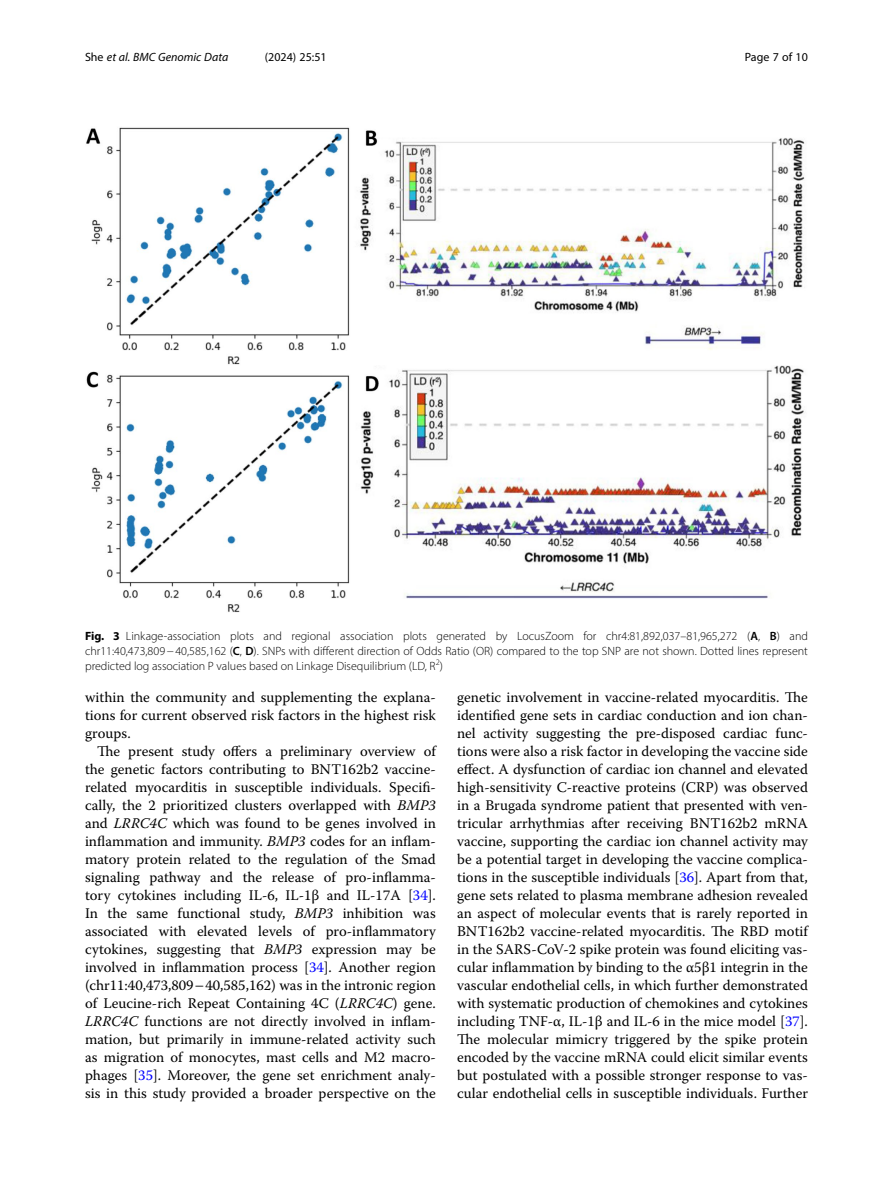
<style>
.page{position:relative;width:893px;height:1191px;background:#fff}
.page>*{position:absolute;margin:0;border:0;box-sizing:border-box;transform-origin:0 0}
.Body_Text_Indent{font:14.7px/18px "Warnock Pro";color:#000;text-align:justify}
.Body_Text{font:14.7px/18px "Warnock Pro";color:#000;text-align:justify}
.Figure_Caption{font:300 12px/15px "Myriad Pro";color:#000;text-align:justify}
.t1{font:italic 12px "Myriad Pro";color:#000}
.t2{font:12px "Myriad Pro";color:#000}
.s1{font-style:normal}
.s2{font-weight:700}
.s3{font-weight:600}
.s4{font-style:italic}
.s5{color:#00f}
</style>
<div class="page">
<img style="left:86px;top:127px;width:719px;height:485px">
<p class="t1" style="left:85px;top:50px;width:145px"><span class="s1">She</span> et al. BMC Genomic Data</p>
<p class="t2" style="left:265px;top:50px;width:63px">(2024) 25:51</p>
<p class="t2" style="left:745px;top:50px;width:65px">Page 7 of 10</p>
<p class="Figure_Caption" style="left:85px;top:628px;width:724px"><span class="s2">Fig. 3</span> Linkage-association plots and regional association plots generated by LocusZoom for chr4:81,892,037–81,965,272 (<span class="s3">A</span>, <span class="s3">B</span>) and chr11:40,473,809−40,585,162 (<span class="s3">C</span>, <span class="s3">D</span>). SNPs with different direction of Odds Ratio (OR) compared to the top SNP are not shown. Dotted lines represent predicted log association P values based on Linkage Disequilibrium (LD, R<sup>2</sup>)</p>
<p class="Body_Text" style="left:85px;top:688px;width:352px">within the community and supplementing the explana&shy;tions for current observed risk factors in the highest risk groups.</p>
<p class="Body_Text_Indent" style="left:85px;top:742px;width:352px;text-indent:12px">The present study offers a preliminary overview of the genetic factors contributing to BNT162b2 vaccine&shy;related myocarditis in susceptible individuals. Specifi&shy;cally, the 2 prioritized clusters overlapped with <span class="s4">BMP3 </span>and <span class="s4">LRRC4C</span> which was found to be genes involved in inflammation and immunity. <span class="s4">BMP3</span> codes for an inflam&shy;matory protein related to the regulation of the Smad signaling pathway and the release of pro-inflamma&shy;tory cytokines including IL-6, IL-1β and IL-17A [<span class="s5">34</span>].<br>In the same functional study, <span class="s4">BMP3</span> inhibition was associated with elevated levels of pro-inflammatory cytokines, suggesting that <span class="s4">BMP3</span> expression may be involved in inflammation process [<span class="s5">34</span>]. Another region (chr11:40,473,809−40,585,162) was in the intronic region of Leucine-rich Repeat Containing 4C (<span class="s4">LRRC4C</span>) gene.<br><span class="s4">LRRC4C</span> functions are not directly involved in inflam&shy;mation, but primarily in immune-related activity such as migration of monocytes, mast cells and M2 macro&shy;phages [<span class="s5">35</span>]. Moreover, the gene set enrichment analy&shy;sis in this study provided a broader perspective on the</p>
<p class="Body_Text_Indent" style="left:457px;top:688px;width:352px">genetic involvement in vaccine-related myocarditis. The identified gene sets in cardiac conduction and ion chan&shy;nel activity suggesting the pre-disposed cardiac func&shy;tions were also a risk factor in developing the vaccine side effect. A dysfunction of cardiac ion channel and elevated high-sensitivity C-reactive proteins (CRP) was observed in a Brugada syndrome patient that presented with ven&shy;tricular arrhythmias after receiving BNT162b2 mRNA vaccine, supporting the cardiac ion channel activity may be a potential target in developing the vaccine complica&shy;tions in the susceptible individuals [<span class="s5">36</span>]. Apart from that, gene sets related to plasma membrane adhesion revealed an aspect of molecular events that is rarely reported in BNT162b2 vaccine-related myocarditis. The RBD motif in the SARS-CoV-2 spike protein was found eliciting vas&shy;cular inflammation by binding to the α5β1 integrin in the vascular endothelial cells, in which further demonstrated with systematic production of chemokines and cytokines including TNF-α, IL-1β and IL-6 in the mice model [<span class="s5">37</span>].<br>The molecular mimicry triggered by the spike protein encoded by the vaccine mRNA could elicit similar events but postulated with a possible stronger response to vas&shy;cular endothelial cells in susceptible individuals. Further</p>
</div>
